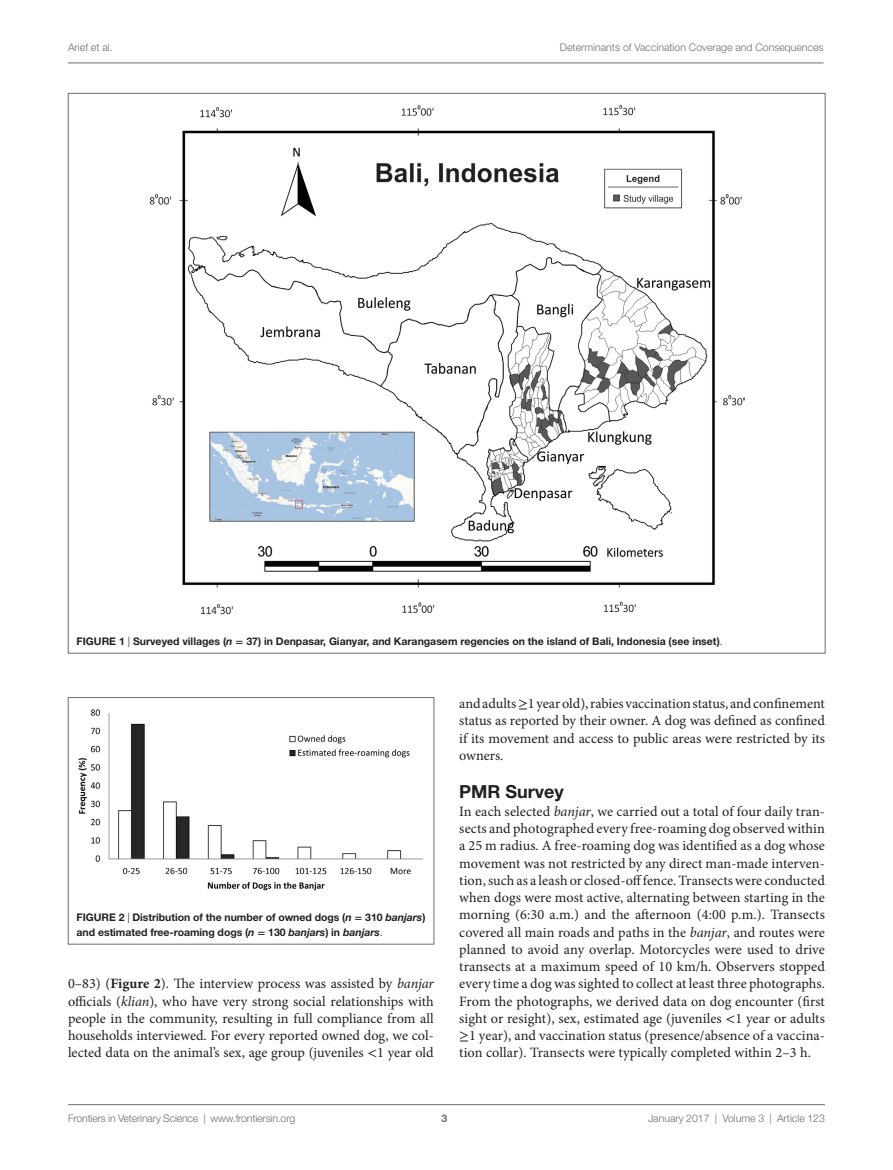
<style>
.page{position:relative;width:893px;height:1170px;background:#fff}
.page>*{position:absolute;margin:0;border:0;box-sizing:border-box;transform-origin:0 0}
.t1{font:700 18px "Helvetica Neue LT Std";color:#231f20}
.t2{font:14.25px/17.2px "Minion Pro";color:#231f20;text-align:justify}
.t3{font:700 10.5px/14.2px "Helvetica Neue LT Std";letter-spacing:-.005em;color:#231f20}
.t4{font:300 10.5px "Helvetica Neue LT Std";color:#6c6d70}
.t5{font:700 10.5px "Helvetica Neue LT Std";color:#6c6d70}
.s1{font-weight:300}
.s2{font-style:italic}
.s3{font-family:"STIX General"}
.s4{font-weight:700}
</style>
<div class="page">
<img style="left:149px;top:105px;width:595px;height:509px">
<img style="left:78px;top:709px;width:345px;height:182px">
<div style="left:68px;top:697px;width:366px;height:247px;border:1px solid #6c6d70"></div>
<hr style="left:68px;top:1104px;width:757px;height:1px;background:#6c6d70">
<hr style="left:68px;top:63px;width:755px;height:1px;background:#6c6d70">
<p class="t4" style="left:68px;top:41px;width:46px">Arief et al.</p>
<p class="t4" style="left:560px;top:41px;width:265px">Determinants of Vaccination Coverage and Consequences</p>
<p class="t3" style="left:77px;top:633px;width:647px">Figure 1 <span class="s1">|</span> Surveyed villages (<span class="s2">n</span> <span class="s3">=</span> 37) in Denpasar, Gianyar, and Karangasem regencies on the island of Bali, Indonesia (see inset)<span class="s1">.</span></p>
<p class="t3" style="left:77px;top:910px;width:350px">Figure 2 <span class="s1">|</span> Distribution of the number of owned dogs (<span class="s2">n</span> <span class="s3">=</span> 310 <span class="s2">banjars</span>) and estimated free-roaming dogs (<span class="s2">n</span> <span class="s3">=</span> 130 <span class="s2">banjars</span>) in <span class="s2">banjars</span><span class="s1">.</span></p>
<p class="t2" style="left:68px;top:975px;width:367px">0–83) (<span class="s4">Figure 2</span>). The interview process was assisted by <span class="s2">banjar </span>officials (<span class="s2">klian</span>), who have very strong social relationships with people in the community, resulting in full compliance from all households interviewed. For every reported owned dog, we col&shy;lected data on the animal’s sex, age group (juveniles <span class="s3">&lt;</span>1 year old</p>
<p class="t2" style="left:459px;top:695px;width:367px">and adults <span class="s3">≥</span>1 year old), rabies vaccination status, and confinement status as reported by their owner. A dog was defined as confined if its movement and access to public areas were restricted by its owners.</p>
<p class="t1" style="left:459px;top:780px;width:106px">PMR Survey</p>
<p class="t2" style="left:459px;top:802px;width:367px">In each selected <span class="s2">banjar</span>, we carried out a total of four daily tran&shy;sects and photographed every free-roaming dog observed within a 25 m radius. A free-roaming dog was identified as a dog whose movement was not restricted by any direct man-made interven&shy;tion, such as a leash or closed-off fence. Transects were conducted when dogs were most active, alternating between starting in the morning (6:30 a.m.) and the afternoon (4:00 p.m.). Transects covered all main roads and paths in the <span class="s2">banjar</span>, and routes were planned to avoid any overlap. Motorcycles were used to drive transects at a maximum speed of 10 km/h. Observers stopped every time a dog was sighted to collect at least three photographs.<br>From the photographs, we derived data on dog encounter (first sight or resight), sex, estimated age (juveniles <span class="s3">&lt;</span>1 year or adults <span class="s3">≥</span>1 year), and vaccination status (presence/absence of a vaccina&shy;tion collar). Transects were typically completed within 2–3 h.</p>
<p class="t4" style="left:68px;top:1111px;width:229px">Frontiers in Veterinary Science | www.frontiersin.org</p>
<p class="t4" style="left:648px;top:1111px;width:178px">January 2017 | Volume 3 | Article 123</p>
<p class="t5" style="left:441px;top:1111px;width:7px">3</p>
</div>
